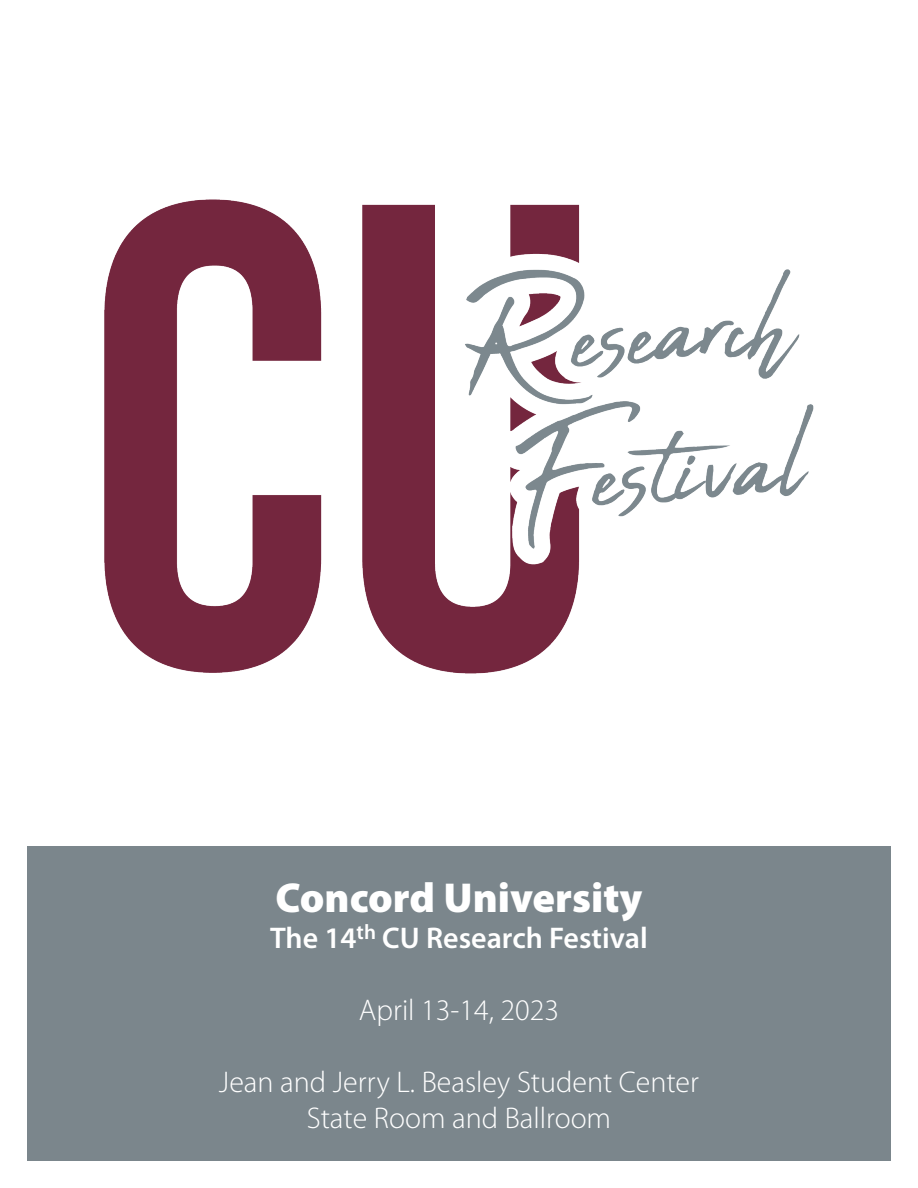
<style>
.page{position:relative;width:918px;height:1188px;background:#fff}
.page>*{position:absolute;margin:0;border:0;box-sizing:border-box;transform-origin:0 0}
.t1{font:900 42px "Myriad Pro";color:#fff}
.t2{font:300 30px "Myriad Pro";color:#fff}
.t3{font:600 30px "Myriad Pro";color:#fff}
</style>
<div class="page">
<div style="left:27px;top:847px;width:864px;height:314px;background:#7b868c"></div>
<img style="left:104px;top:199px;width:710px;height:475px">
<p class="t1" style="left:276px;top:869px;width:368px">Concord University</p>
<p class="t3" style="left:270px;top:918px;width:379px">The 14<sup>th</sup> CU Research Festival</p>
<p class="t2" style="left:359px;top:992px;width:202px">April 13-14, 2023</p>
<p class="t2" style="left:219px;top:1064px;width:482px">Jean and Jerry L. Beasley Student Center</p>
<p class="t2" style="left:307px;top:1100px;width:306px">State Room and Ballroom</p>
</div>
